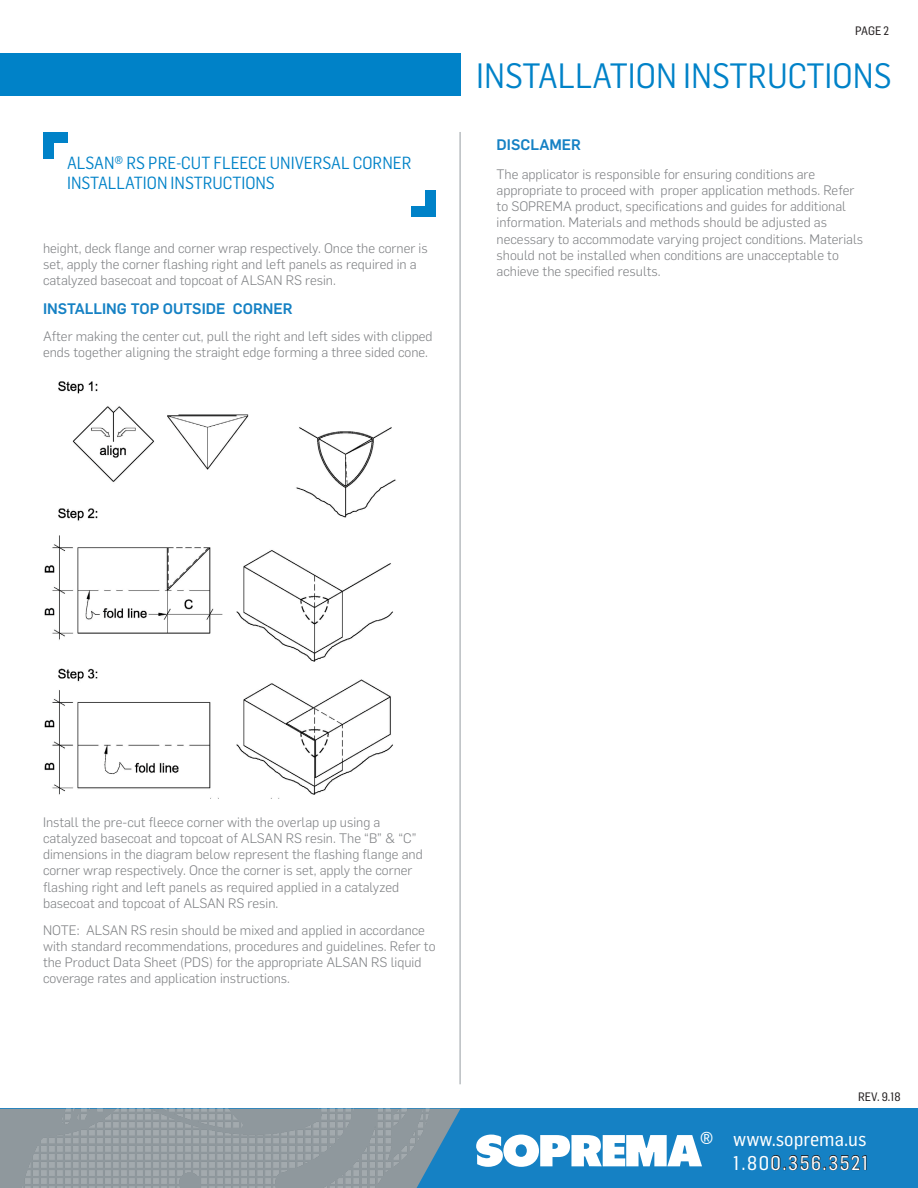
<style>
.page{position:relative;width:918px;height:1188px;background:#fff}
.page>*{position:absolute;margin:0;border:0;box-sizing:border-box;transform-origin:0 0}
.t1{font:34.5px "Flama Semicondensed";color:#0082c8}
.t2{font:27px "Flama Semicondensed Basic";color:#fff}
.t3{font:19.5px "Flama Semicondensed Basic";color:#fff}
.t4{font:19.5px "Flama Semicondensed Basic";letter-spacing:.08em;color:#fff}
.t5{font:17.25px "Flama Semicondensed";color:#0082c8}
.t6{font:500 15px "Flama";color:#1581c4}
.t7{font:300 13.5px/16.2px "Flama";color:#808285}
.t8{font:12px "Flama Semicondensed Basic";color:#231f20}
</style>
<div class="page">
<div style="left:0;top:1109px;width:918px;height:79px;background:#1581c4"></div>
<div style="left:0;top:53px;width:460px;height:43px;background:#0082c8"></div>
<hr style="left:460px;top:132px;width:1px;height:952px;background:#959ca1">
<div style="left:43px;top:134px;width:11px;height:24px;background:#0082c8"></div>
<div style="left:43px;top:132px;width:24px;height:11px;background:#0082c8"></div>
<div style="left:425px;top:191px;width:11px;height:24px;background:#0082c8"></div>
<div style="left:411px;top:206px;width:25px;height:11px;background:#0082c8"></div>
<svg style="left:771px;top:1155px;width:96px;height:16px"></svg>
<svg style="left:476px;top:1135px;width:226px;height:32px"></svg>
<svg style="left:0;top:1109px;width:460px;height:79px"></svg>
<img style="left:1px;top:1109px;width:434px;height:79px">
<img style="left:44px;top:381px;width:352px;height:418px">
<p class="t5" style="left:67px;top:152px;width:346px">ALSAN® RS PRE-CUT FLEECE UNIVERSAL CORNER</p>
<p class="t5" style="left:67px;top:172px;width:209px">INSTALLATION INSTRUCTIONS</p>
<p class="t7" style="left:43px;top:239px;width:386px">height, deck flange and corner wrap respectively. Once the corner is set, apply the corner flashing right and left panels as required in a catalyzed basecoat and topcoat of ALSAN RS resin.</p>
<p class="t6" style="left:43px;top:298px;width:251px">INSTALLING TOP OUTSIDE CORNER</p>
<p class="t7" style="left:43px;top:327px;width:391px">After making the center cut, pull the right and left sides with clipped ends together aligning the straight edge forming a three sided cone.</p>
<p class="t8" style="left:855px;top:23px;width:35px">PAGE 2</p>
<p class="t1" style="left:476px;top:53px;width:417px">INSTALLATION INSTRUCTIONS</p>
<p class="t6" style="left:497px;top:134px;width:86px">DISCLAMER</p>
<p class="t7" style="left:497px;top:165px;width:368px">The applicator is responsible for ensuring conditions are appropriate to proceed with proper application methods. Refer to SOPREMA product, specifications and guides for additional information. Materials and methods should be adjusted as necessary to accommodate varying project conditions. Materials should not be installed when conditions are unacceptable to achieve the specified results.</p>
<p class="t7" style="left:43px;top:813px;width:381px">Install the pre-cut fleece corner with the overlap up using a catalyzed basecoat and topcoat of ALSAN RS resin. The “B” &amp; “C” dimensions in the diagram below represent the flashing flange and corner wrap respectively. Once the corner is set, apply the corner flashing right and left panels as required applied in a catalyzed basecoat and topcoat of ALSAN RS resin.</p>
<p class="t7" style="left:43px;top:921px;width:394px">NOTE: ALSAN RS resin should be mixed and applied in accordance with standard recommendations, procedures and guidelines. Refer to the Product Data Sheet (PDS) for the appropriate ALSAN RS liquid coverage rates and application instructions.</p>
<p class="t2" style="left:700px;top:1125px;width:15px">®</p>
<p class="t8" style="left:858px;top:1089px;width:44px">REV. 9.18</p>
<p class="t3" style="left:733px;top:1127px;width:135px">www.soprema.us</p>
<p class="t4" style="left:733px;top:1150px;width:136px">1.800.356.3521</p>
</div>
